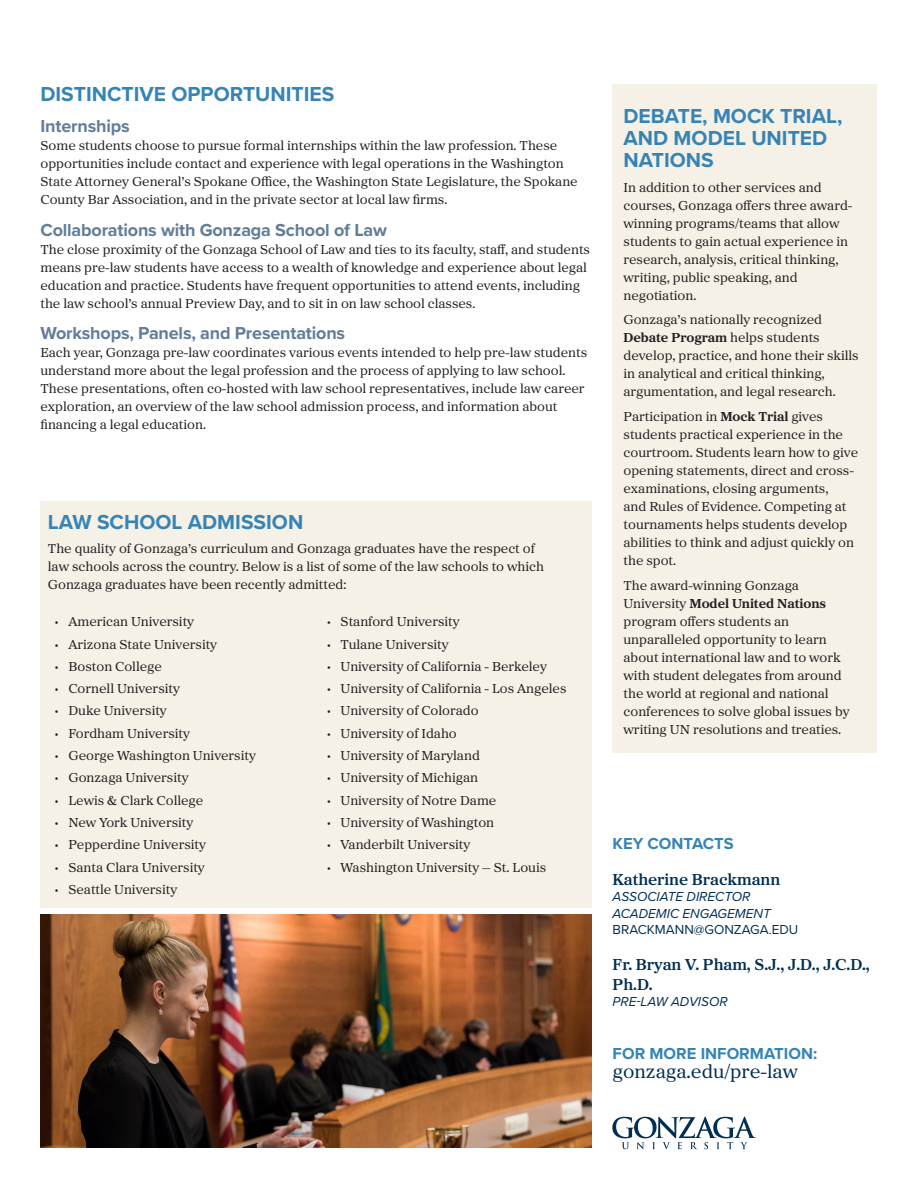
<style>
.page{position:relative;width:918px;height:1188px;background:#fff}
.page>*{position:absolute;margin:0;border:0;box-sizing:border-box;transform-origin:0 0}
.Subhead{font:700 21px "Proxima Nova";color:#3684b6}
.Body_text_2023{font:700 21px/21.8px "Proxima Nova";color:#3684b6}
.Web_address{font:19.5px "Proxima Sera";color:#002e54}
.Subhead_2{font:700 18px "Proxima Nova";letter-spacing:-.01em;color:#617d97}
.Contact_name{font:600 16.5px/19.5px "Proxima Sera";color:#002e54}
.Contact_header{font:700 16.5px "Proxima Nova";color:#3684b6}
.Body_text_2023-2{font:13.5px/18px "Proxima Sera";color:#231f20}
.Contact_title{font:italic 13.5px "Proxima Nova";color:#002e54}
.Contact_title-2{font:13.5px "Proxima Nova";color:#002e54}
.s1{font-weight:700}
</style>
<div class="page">
<div style="left:612px;top:84px;width:265px;height:669px;background:#f5f1e7"></div>
<div style="left:40px;top:501px;width:552px;height:406px;background:#f5f1e7"></div>
<img style="left:40px;top:915px;width:552px;height:233px">
<svg style="left:612px;top:1117px;width:144px;height:32px"></svg>
<p class="Subhead" style="left:40px;top:78px;width:295px">DISTINCTIVE OPPORTUNITIES</p>
<p class="Subhead_2" style="left:40px;top:113px;width:91px">Internships</p>
<p class="Body_text_2023-2" style="left:40px;top:136px;width:539px">Some students choose to pursue formal internships within the law profession. These opportunities include contact and experience with legal operations in the Washington State Attorney General’s Spokane Office, the Washington State Legislature, the Spokane County Bar Association, and in the private sector at local law firms.</p>
<p class="Subhead_2" style="left:40px;top:216px;width:348px">Collaborations with Gonzaga School of Law</p>
<p class="Body_text_2023-2" style="left:40px;top:240px;width:551px">The close proximity of the Gonzaga School of Law and ties to its faculty, staff, and students means pre-law students have access to a wealth of knowledge and experience about legal education and practice. Students have frequent opportunities to attend events, including the law school’s annual Preview Day, and to sit in on law school classes.</p>
<p class="Subhead_2" style="left:40px;top:320px;width:306px">Workshops, Panels, and Presentations</p>
<p class="Body_text_2023-2" style="left:40px;top:343px;width:548px">Each year, Gonzaga pre-law coordinates various events intended to help pre-law students understand more about the legal profession and the process of applying to law school.<br>These presentations, often co-hosted with law school representatives, include law career exploration, an overview of the law school admission process, and information about financing a legal education.</p>
<p class="Subhead" style="left:48px;top:506px;width:257px">LAW SCHOOL ADMISSION</p>
<p class="Body_text_2023-2" style="left:48px;top:539px;width:498px">The quality of Gonzaga’s curriculum and Gonzaga graduates have the respect of law schools across the country. Below is a list of some of the law schools to which<br>Gonzaga graduates have been recently admitted:</p>
<p class="Body_text_2023-2" style="left:55px;top:612px;width:141px">• American University</p>
<p class="Body_text_2023-2" style="left:55px;top:634px;width:164px">• Arizona State University</p>
<p class="Body_text_2023-2" style="left:55px;top:657px;width:108px">• Boston College</p>
<p class="Body_text_2023-2" style="left:55px;top:679px;width:127px">• Cornell University</p>
<p class="Body_text_2023-2" style="left:55px;top:701px;width:113px">• Duke University</p>
<p class="Body_text_2023-2" style="left:55px;top:724px;width:137px">• Fordham University</p>
<p class="Body_text_2023-2" style="left:55px;top:746px;width:202px">• George Washington University</p>
<p class="Body_text_2023-2" style="left:55px;top:768px;width:135px">• Gonzaga University</p>
<p class="Body_text_2023-2" style="left:55px;top:791px;width:150px">• Lewis &amp; Clark College</p>
<p class="Body_text_2023-2" style="left:55px;top:813px;width:140px">• New York University</p>
<p class="Body_text_2023-2" style="left:55px;top:835px;width:153px">• Pepperdine University</p>
<p class="Body_text_2023-2" style="left:55px;top:858px;width:151px">• Santa Clara University</p>
<p class="Body_text_2023-2" style="left:55px;top:880px;width:124px">• Seattle University</p>
<p class="Body_text_2023-2" style="left:327px;top:612px;width:134px">• Stanford University</p>
<p class="Body_text_2023-2" style="left:327px;top:634px;width:123px">• Tulane University</p>
<p class="Body_text_2023-2" style="left:327px;top:657px;width:221px">• University of California - Berkeley</p>
<p class="Body_text_2023-2" style="left:327px;top:679px;width:241px">• University of California - Los Angeles</p>
<p class="Body_text_2023-2" style="left:327px;top:701px;width:153px">• University of Colorado</p>
<p class="Body_text_2023-2" style="left:327px;top:724px;width:131px">• University of Idaho</p>
<p class="Body_text_2023-2" style="left:327px;top:746px;width:154px">• University of Maryland</p>
<p class="Body_text_2023-2" style="left:327px;top:768px;width:153px">• University of Michigan</p>
<p class="Body_text_2023-2" style="left:327px;top:791px;width:171px">• University of Notre Dame</p>
<p class="Body_text_2023-2" style="left:327px;top:813px;width:169px">• University of Washington</p>
<p class="Body_text_2023-2" style="left:327px;top:835px;width:145px">• Vanderbilt University</p>
<p class="Body_text_2023-2" style="left:327px;top:858px;width:221px">• Washington University — St. Louis</p>
<p class="Body_text_2023" style="left:624px;top:105px;width:220px">DEBATE, MOCK TRIAL,<br>AND MODEL UNITED<br>NATIONS</p>
<p class="Body_text_2023-2" style="left:624px;top:177px;width:230px">In addition to other services and courses, Gonzaga offers three award&shy;winning programs/teams that allow students to gain actual experience in research, analysis, critical thinking, writing, public speaking, and negotiation.</p>
<p class="Body_text_2023-2" style="left:624px;top:310px;width:237px">Gonzaga’s nationally recognized <span class="s1">Debate Program</span> helps students develop, practice, and hone their skills in analytical and critical thinking, argumentation, and legal research.</p>
<p class="Body_text_2023-2" style="left:624px;top:407px;width:236px">Participation in <span class="s1">Mock Trial</span> gives students practical experience in the courtroom. Students learn how to give opening statements, direct and cross&shy;examinations, closing arguments,<br>and Rules of Evidence. Competing at tournaments helps students develop abilities to think and adjust quickly on the spot.</p>
<p class="Body_text_2023-2" style="left:624px;top:576px;width:228px">The award-winning Gonzaga University <span class="s1">Model United Nations </span>program offers students an unparalleled opportunity to learn about international law and to work with student delegates from around the world at regional and national conferences to solve global issues by writing UN resolutions and treaties.</p>
<p class="Contact_header" style="left:613px;top:831px;width:122px">KEY CONTACTS</p>
<p class="Contact_name" style="left:613px;top:869px;width:169px">Katherine Brackmann</p>
<p class="Contact_title" style="left:613px;top:887px;width:139px">ASSOCIATE DIRECTOR</p>
<p class="Contact_title" style="left:613px;top:903px;width:160px">ACADEMIC ENGAGEMENT</p>
<p class="Contact_title-2" style="left:613px;top:920px;width:187px">BRACKMANN@GONZAGA.EDU</p>
<p class="Contact_name" style="left:613px;top:955px;width:259px">Fr. Bryan V. Pham, S.J., J.D., J.C.D.,<br>Ph.D.</p>
<p class="Contact_title" style="left:613px;top:992px;width:117px">PRE-LAW ADVISOR</p>
<p class="Contact_header" style="left:613px;top:1041px;width:206px">FOR MORE INFORMATION:</p>
<p class="Web_address" style="left:613px;top:1056px;width:187px">gonzaga.edu/pre-law</p>
</div>
